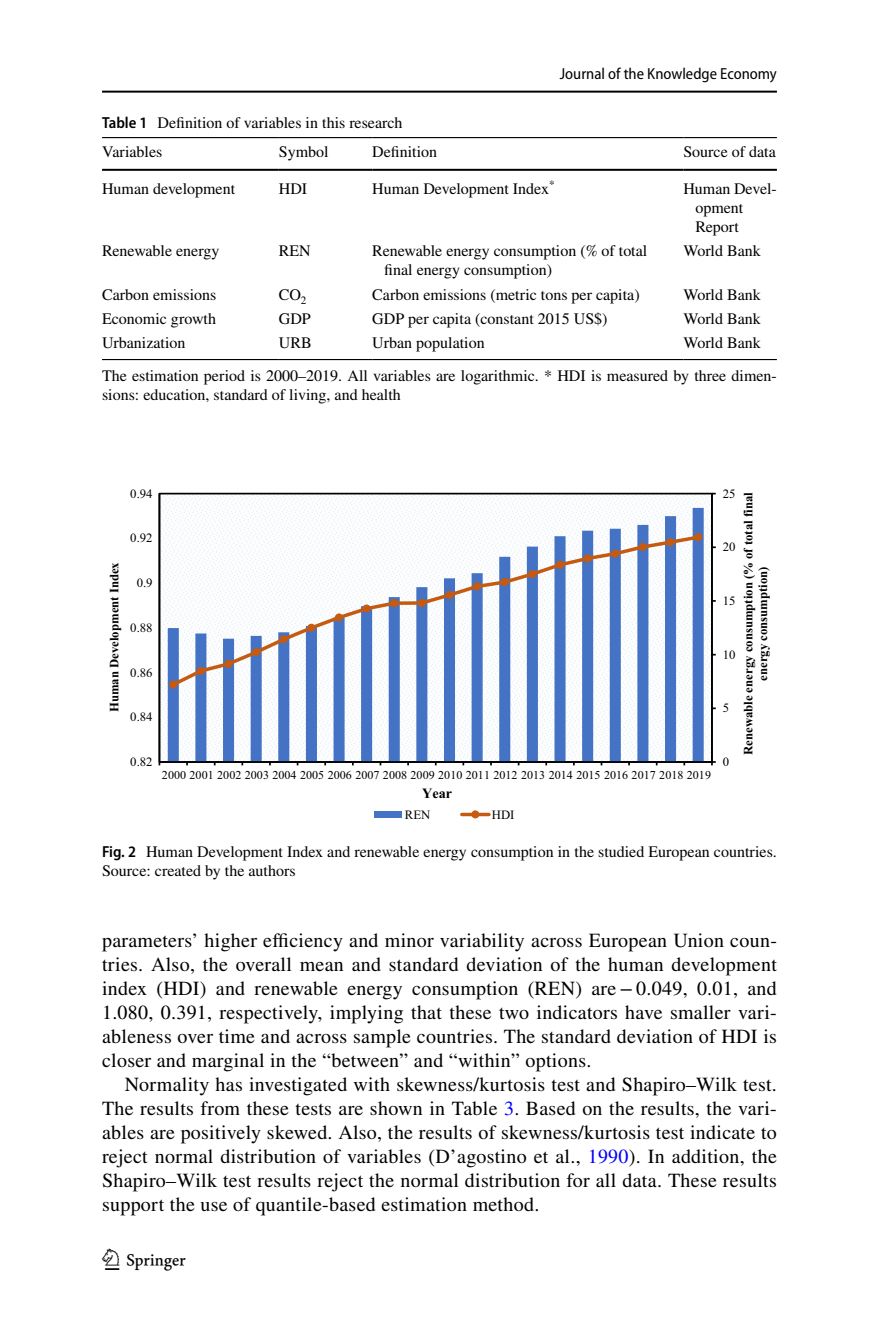
<style>
.page{position:relative;width:879px;height:1333px;background:#fff}
.page>*{position:absolute;margin:0;border:0;box-sizing:border-box;transform-origin:0 0}
.t1{font:30px "Springnew Regular 4";color:#000}
.t2{font:20px/24px "STIX";letter-spacing:.015em;color:#000;text-align:justify}
.t3{font:16px/19px "STIX";color:#000}
.t4{font:semi-condensed 16px "Myriad Pro";color:#000}
.t5{font:700 14.2px "Times New Roman";color:#000}
.t6{font:700 12.8px/14.6px "Times New Roman";color:#000;text-align:center}
.t7{font:12.8px "Times New Roman";color:#000}
.t8{font:12px "Times New Roman";letter-spacing:.005em;color:#000}
.s1{font-family:"Myriad Pro";font-weight:600;font-stretch:semi-condensed}
.s2{color:#00f}
</style>
<div class="page">
<hr style="left:102px;top:91px;width:675px;height:2px;background:#000">
<hr style="left:102px;top:137px;width:177px;height:1px;background:#000">
<hr style="left:102px;top:169px;width:177px;height:2px;background:#000">
<hr style="left:279px;top:137px;width:93px;height:1px;background:#000">
<hr style="left:279px;top:169px;width:93px;height:2px;background:#000">
<hr style="left:372px;top:137px;width:311px;height:1px;background:#000">
<hr style="left:372px;top:169px;width:311px;height:2px;background:#000">
<hr style="left:683px;top:137px;width:94px;height:1px;background:#000">
<hr style="left:683px;top:169px;width:94px;height:2px;background:#000">
<hr style="left:102px;top:359px;width:177px;height:1px;background:#000">
<hr style="left:279px;top:359px;width:93px;height:1px;background:#000">
<hr style="left:372px;top:359px;width:311px;height:1px;background:#000">
<hr style="left:683px;top:359px;width:94px;height:1px;background:#000">
<img style="left:162px;top:496px;width:548px;height:263px">
<svg style="left:168px;top:508px;width:535px;height:253px"></svg>
<hr style="left:711px;top:493px;width:2px;height:269px;background:#000">
<hr style="left:159px;top:493px;width:1px;height:269px;background:#000">
<hr style="left:159px;top:761px;width:553px;height:1px;background:#000">
<svg style="left:711px;top:761px;width:5px;height:4px"></svg>
<svg style="left:169px;top:533px;width:533px;height:156px"></svg>
<div style="left:170px;top:681px;width:7px;height:7px;background:#c55a11;border-radius:50%"></div>
<div style="left:169px;top:680px;width:8px;height:8px;border:1px solid #c55a11;border-radius:50%"></div>
<div style="left:197px;top:667px;width:7px;height:7px;background:#c55a11;border-radius:50%"></div>
<div style="left:197px;top:666px;width:8px;height:9px;border:1px solid #c55a11;border-radius:50%"></div>
<div style="left:225px;top:660px;width:7px;height:7px;background:#c55a11;border-radius:50%"></div>
<div style="left:224px;top:659px;width:8px;height:8px;border:1px solid #c55a11;border-radius:50%"></div>
<div style="left:253px;top:648px;width:7px;height:7px;background:#c55a11;border-radius:50%"></div>
<div style="left:252px;top:648px;width:8px;height:8px;border:1px solid #c55a11;border-radius:50%"></div>
<div style="left:280px;top:635px;width:7px;height:7px;background:#c55a11;border-radius:50%"></div>
<div style="left:280px;top:635px;width:8px;height:8px;border:1px solid #c55a11;border-radius:50%"></div>
<div style="left:308px;top:624px;width:7px;height:7px;background:#c55a11;border-radius:50%"></div>
<div style="left:307px;top:623px;width:8px;height:8px;border:1px solid #c55a11;border-radius:50%"></div>
<div style="left:335px;top:614px;width:7px;height:7px;background:#c55a11;border-radius:50%"></div>
<div style="left:335px;top:613px;width:8px;height:8px;border:1px solid #c55a11;border-radius:50%"></div>
<div style="left:363px;top:605px;width:7px;height:7px;background:#c55a11;border-radius:50%"></div>
<div style="left:362px;top:604px;width:9px;height:8px;border:1px solid #c55a11;border-radius:50%"></div>
<div style="left:391px;top:599px;width:7px;height:7px;background:#c55a11;border-radius:50%"></div>
<div style="left:390px;top:599px;width:8px;height:8px;border:1px solid #c55a11;border-radius:50%"></div>
<div style="left:418px;top:599px;width:7px;height:7px;background:#c55a11;border-radius:50%"></div>
<div style="left:418px;top:599px;width:8px;height:8px;border:1px solid #c55a11;border-radius:50%"></div>
<div style="left:446px;top:591px;width:7px;height:7px;background:#c55a11;border-radius:50%"></div>
<div style="left:445px;top:591px;width:8px;height:8px;border:1px solid #c55a11;border-radius:50%"></div>
<div style="left:474px;top:583px;width:6px;height:7px;background:#c55a11;border-radius:50%"></div>
<div style="left:473px;top:582px;width:8px;height:8px;border:1px solid #c55a11;border-radius:50%"></div>
<div style="left:501px;top:578px;width:7px;height:7px;background:#c55a11;border-radius:50%"></div>
<div style="left:501px;top:578px;width:8px;height:8px;border:1px solid #c55a11;border-radius:50%"></div>
<div style="left:529px;top:570px;width:7px;height:7px;background:#c55a11;border-radius:50%"></div>
<div style="left:528px;top:570px;width:8px;height:8px;border:1px solid #c55a11;border-radius:50%"></div>
<div style="left:556px;top:561px;width:7px;height:7px;background:#c55a11;border-radius:50%"></div>
<div style="left:556px;top:560px;width:8px;height:8px;border:1px solid #c55a11;border-radius:50%"></div>
<div style="left:584px;top:555px;width:7px;height:7px;background:#c55a11;border-radius:50%"></div>
<div style="left:583px;top:554px;width:9px;height:8px;border:1px solid #c55a11;border-radius:50%"></div>
<div style="left:612px;top:550px;width:7px;height:7px;background:#c55a11;border-radius:50%"></div>
<div style="left:611px;top:549px;width:8px;height:8px;border:1px solid #c55a11;border-radius:50%"></div>
<div style="left:639px;top:543px;width:7px;height:7px;background:#c55a11;border-radius:50%"></div>
<div style="left:639px;top:543px;width:8px;height:8px;border:1px solid #c55a11;border-radius:50%"></div>
<div style="left:667px;top:538px;width:7px;height:7px;background:#c55a11;border-radius:50%"></div>
<div style="left:666px;top:538px;width:8px;height:8px;border:1px solid #c55a11;border-radius:50%"></div>
<div style="left:694px;top:533px;width:7px;height:7px;background:#c55a11;border-radius:50%"></div>
<div style="left:694px;top:533px;width:8px;height:8px;border:1px solid #c55a11;border-radius:50%"></div>
<div style="left:375px;top:811px;width:27px;height:6px;background:#4472c4"></div>
<svg style="left:462px;top:812px;width:27px;height:4px"></svg>
<div style="left:472px;top:810px;width:7px;height:7px;background:#c55a11;border-radius:50%"></div>
<div style="left:471px;top:810px;width:8px;height:8px;border:1px solid #c55a11;border-radius:50%"></div>
<p class="t3" style="left:102px;top:114px;width:302px"><span class="s1">Table 1</span> Definition of variables in this research</p>
<p class="t4" style="left:560px;top:65px;width:218px">Journal of the Knowledge Economy</p>
<p class="t3" style="left:102px;top:143px;width:62px">Variables</p>
<p class="t3" style="left:279px;top:143px;width:51px">Symbol</p>
<p class="t3" style="left:372px;top:143px;width:66px">Definition</p>
<p class="t3" style="left:683px;top:143px;width:94px">Source of data</p>
<p class="t3" style="left:102px;top:180px;width:135px">Human development</p>
<p class="t3" style="left:279px;top:180px;width:30px">HDI</p>
<p class="t3" style="left:372px;top:180px;width:184px">Human Development Index<sup>*</sup></p>
<p class="t3" style="left:695px;top:180px;width:83px;text-indent:-12px">Human Devel&shy;opment<br>Report</p>
<p class="t3" style="left:102px;top:242px;width:119px">Renewable energy</p>
<p class="t3" style="left:279px;top:242px;width:33px">REN</p>
<p class="t3" style="left:384px;top:242px;width:265px;text-indent:-12px">Renewable energy consumption (% of total final energy consumption)</p>
<p class="t3" style="left:683px;top:242px;width:79px">World Bank</p>
<p class="t3" style="left:102px;top:286px;width:116px">Carbon emissions</p>
<p class="t3" style="left:279px;top:286px;width:29px">CO<sub>2</sub></p>
<p class="t3" style="left:372px;top:286px;width:269px">Carbon emissions (metric tons per capita)</p>
<p class="t3" style="left:683px;top:286px;width:79px">World Bank</p>
<p class="t3" style="left:102px;top:310px;width:116px">Economic growth</p>
<p class="t3" style="left:279px;top:310px;width:34px">GDP</p>
<p class="t3" style="left:372px;top:310px;width:237px">GDP per capita (constant 2015 US$)</p>
<p class="t3" style="left:683px;top:310px;width:79px">World Bank</p>
<p class="t3" style="left:102px;top:334px;width:85px">Urbanization</p>
<p class="t3" style="left:279px;top:334px;width:34px">URB</p>
<p class="t3" style="left:372px;top:334px;width:114px">Urban population</p>
<p class="t3" style="left:683px;top:334px;width:79px">World Bank</p>
<p class="t3" style="left:102px;top:367px;width:676px">The estimation period is 2000–2019. All variables are logarithmic. * HDI is measured by three dimen&shy;sions: education, standard of living, and health</p>
<p class="t7" style="left:130px;top:485px;width:24px">0.94</p>
<p class="t6" style="left:106px;top:712px;width:152px;rotate:-90deg">H mu na D mpo l eve ednIt ne x</p>
<p class="t7" style="left:130px;top:530px;width:24px">0.92</p>
<p class="t7" style="left:137px;top:575px;width:17px">0.9</p>
<p class="t7" style="left:130px;top:620px;width:24px">0.88</p>
<p class="t7" style="left:130px;top:664px;width:24px">0.86</p>
<p class="t7" style="left:130px;top:709px;width:24px">0.84</p>
<p class="t7" style="left:130px;top:754px;width:24px">0.82</p>
<p class="t8" style="left:162px;top:767px;width:550px">2000 2001 2002 2003 2004 2005 2006 2007 2008 2009 2010 2011 2012 2013 2014 2015 2016 2017 2018 2019</p>
<p class="t7" style="left:723px;top:485px;width:14px">25</p>
<p class="t7" style="left:723px;top:539px;width:14px">20</p>
<p class="t7" style="left:723px;top:593px;width:14px">15</p>
<p class="t7" style="left:723px;top:646px;width:14px">10</p>
<p class="t7" style="left:723px;top:700px;width:8px">5</p>
<p class="t7" style="left:723px;top:754px;width:8px">0</p>
<p class="t6" style="left:740px;top:755px;width:264px;rotate:-90deg">Renewable energy consumption (% of total final energy consumption)</p>
<p class="t5" style="left:422px;top:783px;width:32px">Year</p>
<p class="t7" style="left:405px;top:806px;width:27px">REN</p>
<p class="t7" style="left:492px;top:806px;width:24px">HDI</p>
<p class="t3" style="left:102px;top:843px;width:676px"><span class="s1">Fig. 2</span> Human Development Index and renewable energy consumption in the studied European countries.<br>Source: created by the authors</p>
<p class="t2" style="left:102px;top:929px;width:676px">parameters’ higher efficiency and minor variability across European Union coun&shy;tries. Also, the overall mean and standard deviation of the human development index (HDI) and renewable energy consumption (REN) are−0.049, 0.01, and 1.080, 0.391, respectively, implying that these two indicators have smaller vari&shy;ableness over time and across sample countries. The standard deviation of HDI is closer and marginal in the “between” and “within” options.</p>
<p class="t2" style="left:102px;top:1073px;width:676px;text-indent:23px">Normality has investigated with skewness/kurtosis test and Shapiro–Wilk test.<br>The results from these tests are shown in Table <span class="s2">3</span>. Based on the results, the vari&shy;ables are positively skewed. Also, the results of skewness/kurtosis test indicate to reject normal distribution of variables (D’agostino et al., <span class="s2">1990</span>). In addition, the Shapiro–Wilk test results reject the normal distribution for all data. These results support the use of quantile-based estimation method.</p>
<h1 class="t1" style="left:105px;top:1248px;width:83px">1 3</h1>
</div>
